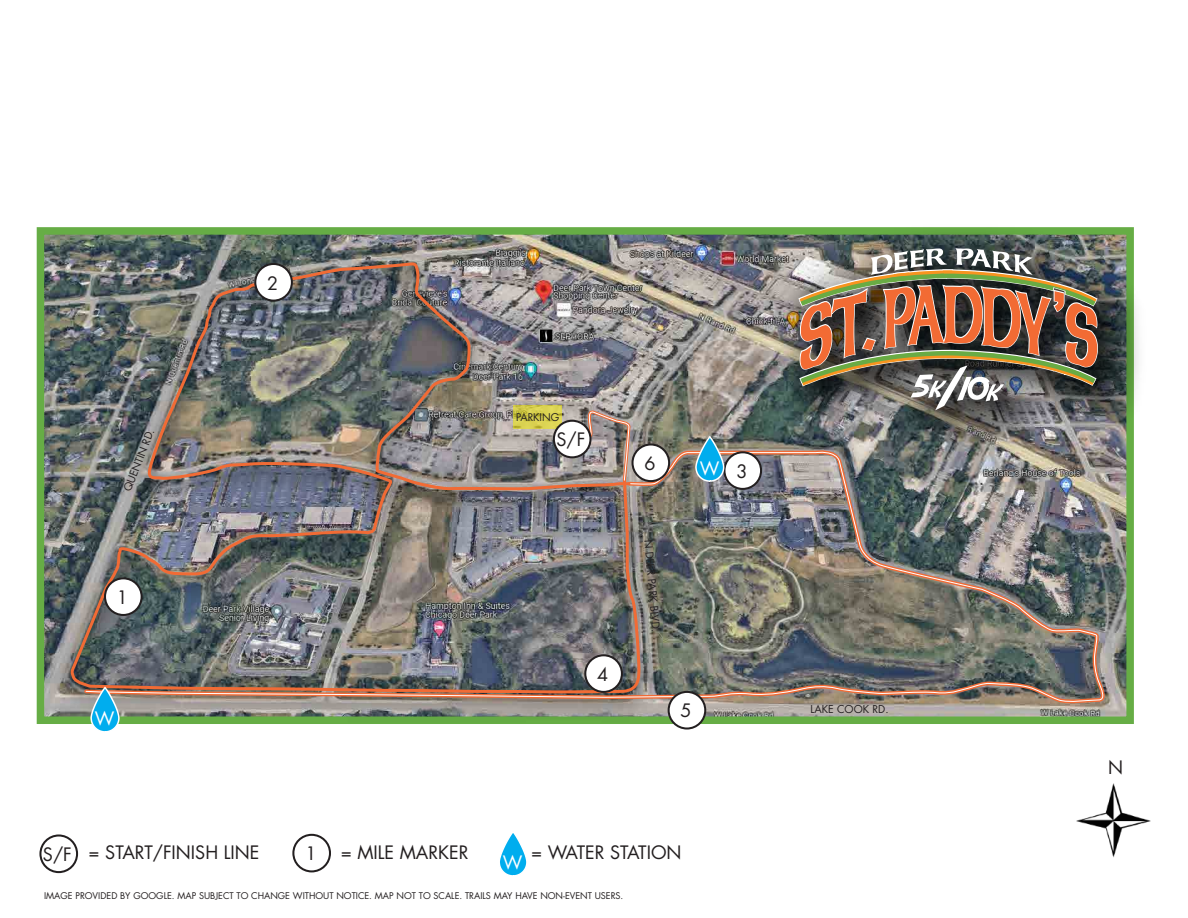
<style>
.page{position:relative;width:1188px;height:918px;background:#fff}
.page>*{position:absolute;margin:0;border:0;box-sizing:border-box;transform-origin:0 0}
.t1{font:18px "Futura LT";color:#231f20}
.t2{font:18px "Futura LT";color:#fff}
.t3{font:10.5px "Futura LT";color:#231f20}
.t4{font:10.35px "Futura LT";color:#231f20}
.t5{font:9px "Futura LT";color:#231f20}
.s1{color:#231f20}
</style>
<div class="page">
<img style="left:46px;top:236px;width:1079px;height:479px">
<div style="left:37px;top:227px;width:1097px;height:497px;border:8px solid #66ad45"></div>
<div style="left:39px;top:834px;width:39px;height:39px;border:2px solid #231f20;border-radius:50%"></div>
<div style="left:292px;top:834px;width:39px;height:38px;border:2px solid #231f20;border-radius:50%"></div>
<svg style="left:500px;top:833px;width:27px;height:43px"></svg>
<img style="left:767px;top:227px;width:372px;height:237px">
<img style="left:785px;top:235px;width:351px;height:213px">
<img style="left:797px;top:227px;width:302px;height:183px">
<img style="left:48px;top:250px;width:615px;height:474px">
<img style="left:68px;top:260px;width:574px;height:435px">
<img style="left:85px;top:450px;width:1022px;height:253px">
<div style="left:554px;top:421px;width:36px;height:36px;background:#fff;border-radius:50%"></div>
<div style="left:553px;top:420px;width:39px;height:38px;border:2px solid #231f20;border-radius:50%"></div>
<div style="left:105px;top:578px;width:37px;height:37px;background:#fff;border-radius:50%"></div>
<div style="left:104px;top:577px;width:39px;height:39px;border:2px solid #231f20;border-radius:50%"></div>
<div style="left:255px;top:264px;width:37px;height:37px;background:#fff;border-radius:50%"></div>
<div style="left:254px;top:263px;width:39px;height:39px;border:2px solid #231f20;border-radius:50%"></div>
<div style="left:724px;top:452px;width:37px;height:37px;background:#fff;border-radius:50%"></div>
<div style="left:723px;top:451px;width:39px;height:39px;border:2px solid #231f20;border-radius:50%"></div>
<svg style="left:694px;top:435px;width:31px;height:48px"></svg>
<svg style="left:90px;top:686px;width:30px;height:46px"></svg>
<div style="left:585px;top:655px;width:37px;height:37px;background:#fff;border-radius:50%"></div>
<div style="left:584px;top:654px;width:39px;height:39px;border:2px solid #231f20;border-radius:50%"></div>
<div style="left:669px;top:692px;width:36px;height:37px;background:#fff;border-radius:50%"></div>
<div style="left:668px;top:691px;width:38px;height:39px;border:2px solid #231f20;border-radius:50%"></div>
<div style="left:633px;top:445px;width:36px;height:36px;background:#fff;border-radius:50%"></div>
<div style="left:632px;top:443px;width:38px;height:39px;border:2px solid #231f20;border-radius:50%"></div>
<svg style="left:582px;top:409px;width:50px;height:76px;background:#a19089"></svg>
<img style="left:1076px;top:783px;width:75px;height:75px">
<h1 class="t1" style="left:267px;top:271px;width:13px">2</h1>
<p class="t3" style="left:121px;top:489px;width:68px;rotate:-69deg">QUENTIN RD.</p>
<h1 class="t1" style="left:117px;top:586px;width:13px">1</h1>
<h1 class="t2" style="left:95px;top:707px;width:21px">W</h1>
<p class="t4" style="left:516px;top:410px;width:45px">PARKING</p>
<h1 class="t1" style="left:556px;top:428px;width:30px">S/F</h1>
<h1 class="t1" style="left:597px;top:663px;width:13px">4</h1>
<h1 class="t1" style="left:644px;top:452px;width:13px">6</h1>
<p class="t3" style="left:655px;top:539px;width:94px;rotate:85deg">N DEER PARK BLVD.</p>
<h1 class="t2" style="left:700px;top:456px;width:49px">W <span class="s1">3</span></h1>
<h1 class="t1" style="left:681px;top:699px;width:13px">5</h1>
<h1 class="t1" style="left:43px;top:840px;width:218px">S/F = START/FINISH LINE</h1>
<h1 class="t1" style="left:305px;top:842px;width:13px">1</h1>
<h1 class="t1" style="left:341px;top:841px;width:129px">= MILE MARKER</h1>
<h1 class="t1" style="left:531px;top:841px;width:152px">= WATER STATION</h1>
<h1 class="t2" style="left:503px;top:851px;width:21px">W</h1>
<p class="t5" style="left:44px;top:890px;width:581px">IMAGE PROVIDED BY GOOGLE. MAP SUBJECT TO CHANGE WITHOUT NOTICE. MAP NOT TO SCALE. TRAILS MAY HAVE NON-EVENT USERS.</p>
<p class="t3" style="left:810px;top:703px;width:80px">LAKE COOK RD.</p>
<h1 class="t1" style="left:1108px;top:756px;width:17px">N</h1>
</div>
